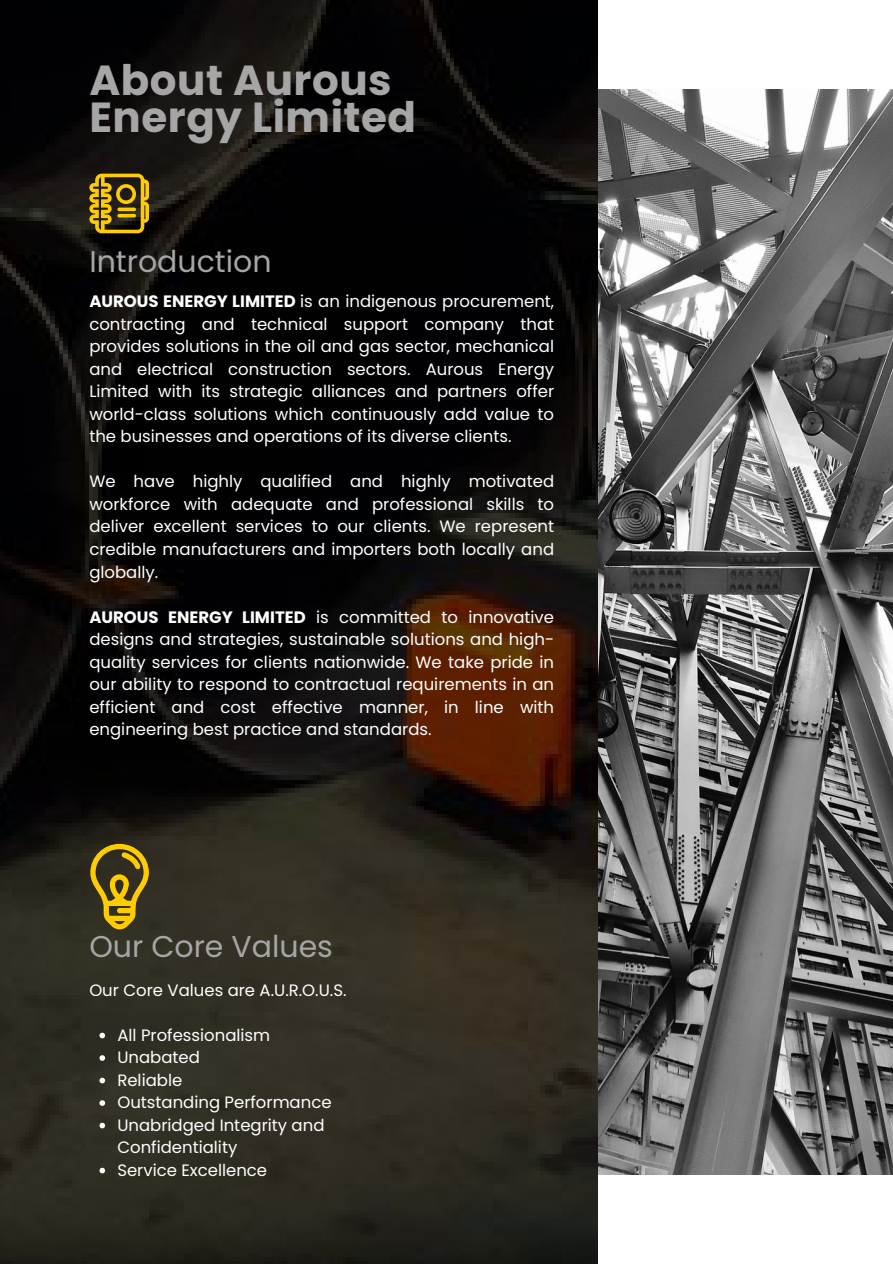
<style>
.page{position:relative;width:893px;height:1264px;background:#fff}
.page>*{position:absolute;margin:0;border:0;box-sizing:border-box;transform-origin:0 0}
.t1{font:700 42px/37.2px "Poppins";letter-spacing:.015em;color:#a6a6a6}
.t2{font:30px "Poppins";color:#a6a6a6}
.t3{font:16.5px/22.5px "Poppins";color:#fff;text-align:justify}
.s1{font-weight:700}
</style>
<div class="page">
<img style="left:597px;top:89px;width:295px;height:1085px">
<img style="left:0;top:0;width:597px;height:1263px">
<svg style="left:89px;top:174px;width:60px;height:59px;background:#80690c"></svg>
<svg style="left:117px;top:207px;width:19px;height:4px"></svg>
<hr style="left:117px;top:214px;width:19px;height:3px;background:#fc0;border-radius:2px">
<svg style="left:90px;top:843px;width:59px;height:86px;background:#796515"></svg>
<svg style="left:99px;top:1032px;width:6px;height:6px"></svg>
<svg style="left:99px;top:1055px;width:6px;height:5px"></svg>
<svg style="left:99px;top:1077px;width:6px;height:6px"></svg>
<svg style="left:99px;top:1100px;width:6px;height:5px"></svg>
<svg style="left:99px;top:1122px;width:6px;height:6px"></svg>
<svg style="left:99px;top:1167px;width:6px;height:6px"></svg>
<h1 class="t1" style="left:89px;top:61px;width:328px">About Aurous<br>Energy Limited</h1>
<p class="t2" style="left:89px;top:241px;width:184px">Introduction</p>
<h2 class="t3" style="left:89px;top:290px;width:466px"><span class="s1">AUROUS ENERGY LIMITED</span> is an indigenous procurement, contracting and technical support company that provides solutions in the oil and gas sector, mechanical and electrical construction sectors. Aurous Energy Limited with its strategic alliances and partners offer world-class solutions which continuously add value to the businesses and operations of its diverse clients.</h2>
<p class="t3" style="left:89px;top:470px;width:466px">We have highly qualified and highly motivated workforce with adequate and professional skills to deliver excellent services to our clients. We represent credible manufacturers and importers both locally and globally.</p>
<p class="t3" style="left:89px;top:605px;width:466px"><span class="s1">AUROUS ENERGY LIMITED</span> is committed to innovative designs and strategies, sustainable solutions and high&shy;quality services for clients nationwide. We take pride in our ability to respond to contractual requirements in an efficient and cost effective manner, in line with engineering best practice and standards.</p>
<p class="t2" style="left:89px;top:925px;width:245px">Our Core Values</p>
<p class="t3" style="left:89px;top:978px;width:258px">Our Core Values are A.U.R.O.U.S.</p>
<p class="t3" style="left:117px;top:1023px;width:154px">All Professionalism</p>
<p class="t3" style="left:117px;top:1046px;width:84px">Unabated</p>
<p class="t3" style="left:117px;top:1068px;width:66px">Reliable</p>
<p class="t3" style="left:117px;top:1091px;width:216px">Outstanding Performance</p>
<p class="t3" style="left:117px;top:1113px;width:208px">Unabridged Integrity and<br>Confidentiality</p>
<p class="t3" style="left:117px;top:1158px;width:151px">Service Excellence</p>
</div>
